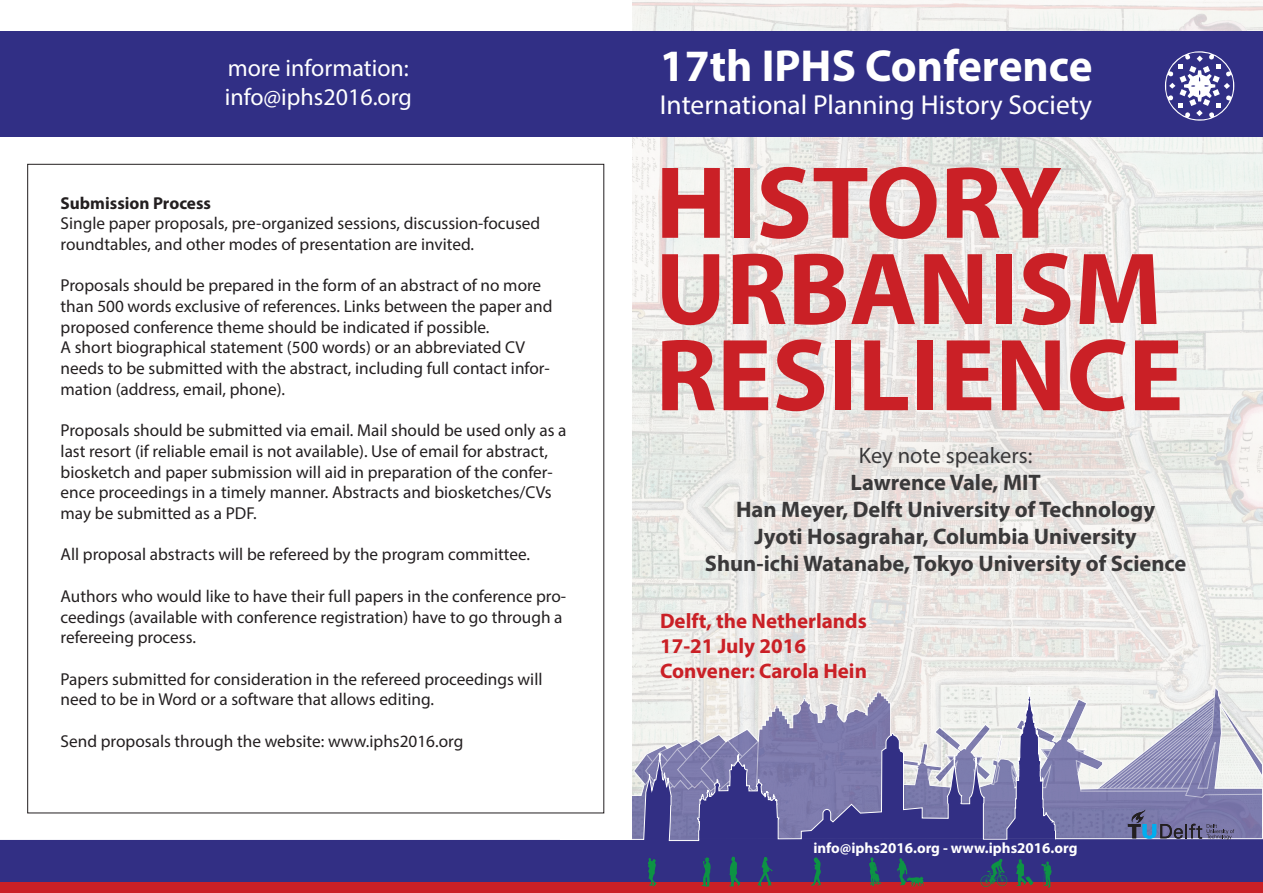
<style>
.page{position:relative;width:1263px;height:893px;background:#fff}
.page>*{position:absolute;margin:0;border:0;box-sizing:border-box;transform-origin:0 0}
.t1{font:700 103.5px/86.2px "Myriad Pro";color:#ca2026}
.t2{font:700 45px "Myriad Pro";color:#fff}
.t3{font:27.45px "Myriad Pro";color:#fff}
.t4{font:24px/28.8px "Myriad Pro";color:#fff}
.t5{font:700 22.5px/27px "Myriad Pro";color:#3a393a;text-align:center}
.t6{font:700 21px/25.2px "Myriad Pro";color:#ca2026}
.t7{font:17.25px/20.7px "Myriad Pro";color:#231f20}
.t8{font:700 15px "Myriad Pro";color:#fff}
.s1{font-weight:700}
.s2{font-weight:400}
</style>
<div class="page">
<img style="left:631px;top:0;width:632px;height:686px">
<svg style="left:643px;top:685px;width:620px;height:43px"></svg>
<svg style="left:0;top:728px;width:1263px;height:154px"></svg>
<svg style="left:696px;top:686px;width:360px;height:185px;background:#8482b0"></svg>
<div style="left:560px;top:137px;width:71px;height:702px;background:#fff"></div>
<div style="left:0;top:32px;width:1263px;height:105px;background:#312f85"></div>
<svg style="left:1165px;top:51px;width:69px;height:70px"></svg>
<div style="left:0;top:882px;width:1263px;height:11px;background:#ca2026"></div>
<svg style="left:1128px;top:810px;width:106px;height:29px;background:#6a6f99"></svg>
<svg style="left:729px;top:857px;width:11px;height:29px"></svg>
<svg style="left:648px;top:858px;width:9px;height:28px"></svg>
<svg style="left:701px;top:857px;width:10px;height:30px"></svg>
<svg style="left:811px;top:857px;width:10px;height:29px"></svg>
<svg style="left:1016px;top:859px;width:17px;height:27px"></svg>
<svg style="left:758px;top:857px;width:14px;height:29px"></svg>
<svg style="left:869px;top:857px;width:12px;height:29px"></svg>
<svg style="left:897px;top:858px;width:27px;height:28px"></svg>
<svg style="left:979px;top:858px;width:29px;height:29px"></svg>
<svg style="left:1041px;top:861px;width:10px;height:27px"></svg>
<p class="t4" style="left:225px;top:53px;width:189px">more information: info@iphs2016.org</p>
<p class="t7" style="left:61px;top:192px;width:481px"><span class="s1">Submission Process<br></span>Single paper proposals, pre-organized sessions, discussion-focused roundtables, and other modes of presentation are invited.</p>
<p class="t7" style="left:61px;top:275px;width:493px">Proposals should be prepared in the form of an abstract of no more than 500 words exclusive of references. Links between the paper and proposed conference theme should be indicated if possible.<br>A short biographical statement (500 words) or an abbreviated CV needs to be submitted with the abstract, including full contact infor&shy;mation (address, email, phone).</p>
<p class="t7" style="left:61px;top:420px;width:507px">Proposals should be submitted via email. Mail should be used only as a last resort (if reliable email is not available). Use of email for abstract, biosketch and paper submission will aid in preparation of the confer&shy;ence proceedings in a timely manner. Abstracts and biosketches/CVs may be submitted as a PDF.</p>
<p class="t7" style="left:61px;top:544px;width:471px">All proposal abstracts will be refereed by the program committee.</p>
<p class="t7" style="left:61px;top:585px;width:507px">Authors who would like to have their full papers in the conference pro&shy;ceedings (available with conference registration) have to go through a refereeing process.</p>
<p class="t7" style="left:61px;top:668px;width:483px">Papers submitted for consideration in the refereed proceedings will need to be in Word or a software that allows editing.</p>
<p class="t7" style="left:61px;top:730px;width:404px">Send proposals through the website: www.iphs2016.org</p>
<p class="t2" style="left:660px;top:36px;width:434px">17th IPHS Conference</p>
<p class="t3" style="left:660px;top:88px;width:434px">International Planning History Society</p>
<p class="t1" style="left:655px;top:156px;width:529px">HISTORY<br>URBANISM<br>RESILIENCE</p>
<p class="t5" style="left:705px;top:441px;width:483px"><span class="s2">Key note speakers:<br></span>Lawrence Vale, MIT<br>Han Meyer, Delft University of Technology<br>Jyoti Hosagrahar, Columbia University Shun-ichi Watanabe, Tokyo University of Science</p>
<p class="t6" style="left:660px;top:607px;width:208px">Delft, the Netherlands<br>17-21 July 2016<br>Convener: Carola Hein</p>
<p class="t8" style="left:813px;top:839px;width:266px">info@iphs2016.org - www.iphs2016.org</p>
</div>
